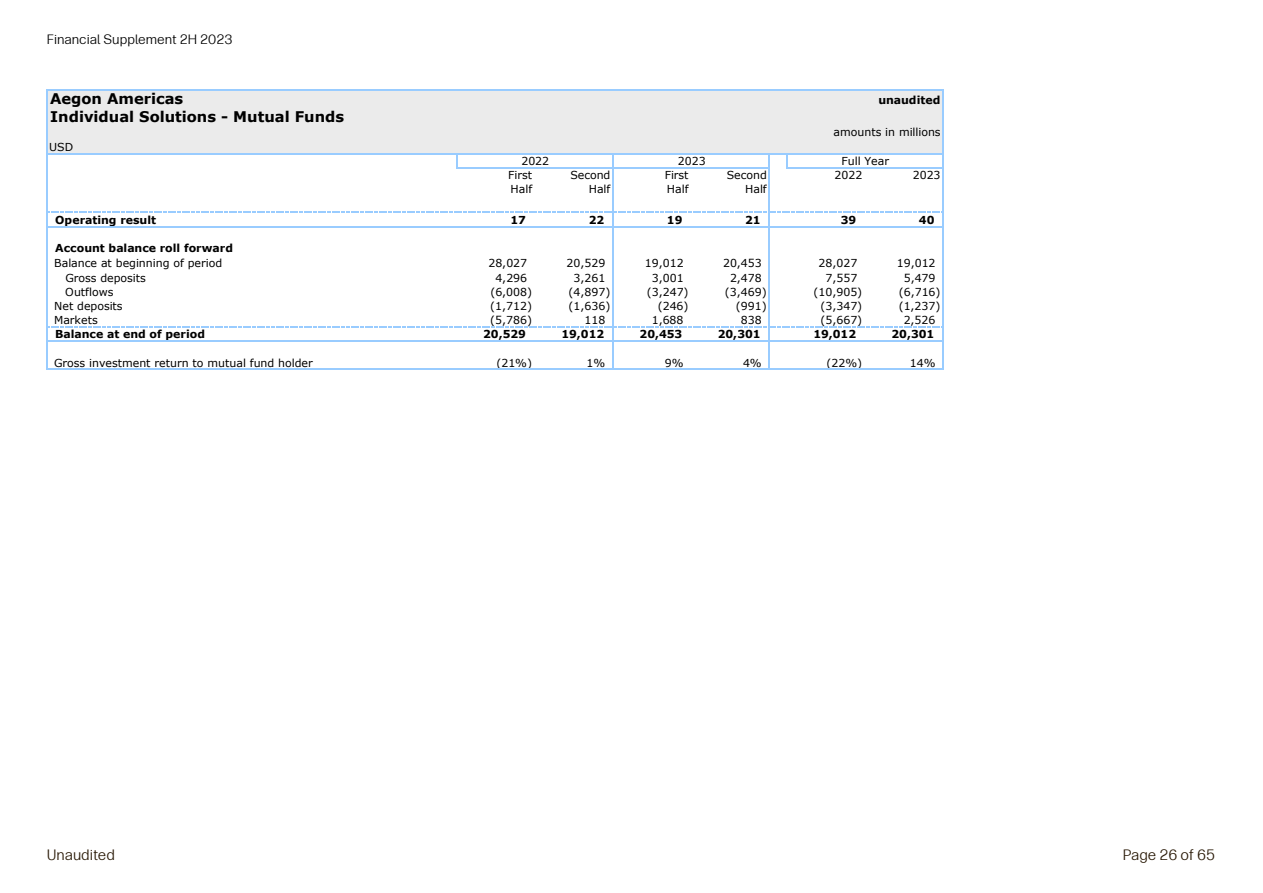
<style>
.page{position:relative;width:1263px;height:893px;background:#fff}
.page>*{position:absolute;margin:0;border:0;box-sizing:border-box;transform-origin:0 0}
.t1{font:15px "Forever Forma Body Text";color:#281805}
.t2{font:700 14.7px "Verdana";color:#000}
.t3{font:13.5px "Forever Forma Body Text";color:#000}
.t4{font:10.95px/15.3px "Verdana";letter-spacing:-.005em;color:#000}
.t5{font:700 10.95px "Verdana";letter-spacing:-.005em;color:#000}
.s1{font-weight:700}
</style>
<div class="page">
<div style="left:47px;top:90px;width:896px;height:64px;background:#ebebeb"></div>
<hr style="left:47px;top:90px;width:818px;height:1px;background:#9cf">
<hr style="left:942px;top:91px;width:2px;height:49px;background:#9cf">
<hr style="left:457px;top:168px;width:313px;height:1px;background:#9cf">
<hr style="left:46px;top:90px;width:1px;height:280px;background:#9cf">
<hr style="left:942px;top:140px;width:2px;height:230px;background:#9cf">
<svg style="left:456px;top:155px;width:1px;height:14px"></svg>
<hr style="left:612px;top:155px;width:1px;height:215px;background:#9cf">
<hr style="left:769px;top:155px;width:1px;height:215px;background:#9cf">
<svg style="left:786px;top:155px;width:1px;height:14px"></svg>
<hr style="left:865px;top:90px;width:79px;height:1px;background:#9cf">
<hr style="left:47px;top:154px;width:897px;height:1px;background:#9cf">
<hr style="left:787px;top:168px;width:157px;height:1px;background:#9cf">
<svg style="left:47px;top:211px;width:895px;height:2px;background:#a7d3ff"></svg>
<hr style="left:47px;top:227px;width:897px;height:1px;background:#9cf">
<svg style="left:47px;top:326px;width:895px;height:1px"></svg>
<hr style="left:47px;top:340px;width:897px;height:1px;background:#9cf">
<hr style="left:47px;top:369px;width:897px;height:1px;background:#9cf">
<p class="t3" style="left:47px;top:30px;width:187px">Financial Supplement 2H 2023</p>
<p class="t2" style="left:50px;top:89px;width:135px">Aegon Americas</p>
<p class="t5" style="left:878px;top:93px;width:63px">unaudited</p>
<p class="t2" style="left:50px;top:106px;width:296px">Individual Solutions - Mutual Funds</p>
<p class="t4" style="left:834px;top:125px;width:109px">amounts in millions</p>
<p class="t4" style="left:49px;top:139px;width:25px">USD</p>
<p class="t4" style="left:508px;top:167px;width:25px">First</p>
<p class="t4" style="left:570px;top:167px;width:42px">Second</p>
<p class="t4" style="left:665px;top:167px;width:25px">First</p>
<p class="t4" style="left:727px;top:167px;width:42px">Second</p>
<p class="t4" style="left:834px;top:167px;width:29px">2022</p>
<p class="t4" style="left:913px;top:167px;width:29px">2023</p>
<p class="t4" style="left:510px;top:182px;width:23px">Half</p>
<p class="t4" style="left:589px;top:182px;width:23px">Half</p>
<p class="t4" style="left:667px;top:182px;width:23px">Half</p>
<p class="t4" style="left:745px;top:182px;width:23px">Half</p>
<p class="t5" style="left:55px;top:212px;width:102px">Operating result</p>
<p class="t5" style="left:510px;top:212px;width:17px">17</p>
<p class="t5" style="left:589px;top:212px;width:17px">22</p>
<p class="t5" style="left:667px;top:212px;width:17px">19</p>
<p class="t5" style="left:745px;top:212px;width:17px">21</p>
<p class="t5" style="left:841px;top:212px;width:17px">39</p>
<p class="t5" style="left:919px;top:212px;width:17px">40</p>
<p class="t4" style="left:54px;top:240px;width:180px"><span class="s1">Account balance roll forward<br></span>Balance at beginning of period</p>
<p class="t4" style="left:521px;top:153px;width:29px">2022</p>
<p class="t4" style="left:678px;top:153px;width:29px">2023</p>
<p class="t4" style="left:841px;top:153px;width:49px">Full Year</p>
<p class="t4" style="left:488px;top:256px;width:40px">28,027</p>
<p class="t4" style="left:567px;top:256px;width:40px">20,529</p>
<p class="t4" style="left:645px;top:256px;width:40px">19,012</p>
<p class="t4" style="left:723px;top:256px;width:40px">20,453</p>
<p class="t4" style="left:819px;top:256px;width:40px">28,027</p>
<p class="t4" style="left:897px;top:256px;width:40px">19,012</p>
<p class="t4" style="left:65px;top:270px;width:82px">Gross deposits</p>
<p class="t4" style="left:495px;top:270px;width:33px">4,296</p>
<p class="t4" style="left:574px;top:270px;width:33px">3,261</p>
<p class="t4" style="left:652px;top:270px;width:33px">3,001</p>
<p class="t4" style="left:730px;top:270px;width:33px">2,478</p>
<p class="t4" style="left:825px;top:270px;width:33px">7,557</p>
<p class="t4" style="left:904px;top:270px;width:33px">5,479</p>
<p class="t4" style="left:65px;top:284px;width:50px">Outflows</p>
<p class="t4" style="left:490px;top:284px;width:43px">(6,008)</p>
<p class="t4" style="left:569px;top:284px;width:43px">(4,897)</p>
<p class="t4" style="left:647px;top:284px;width:43px">(3,247)</p>
<p class="t4" style="left:725px;top:284px;width:43px">(3,469)</p>
<p class="t4" style="left:813px;top:284px;width:50px">(10,905)</p>
<p class="t4" style="left:899px;top:284px;width:43px">(6,716)</p>
<p class="t4" style="left:54px;top:298px;width:70px">Net deposits</p>
<p class="t4" style="left:490px;top:298px;width:43px">(1,712)</p>
<p class="t4" style="left:568px;top:298px;width:43px">(1,636)</p>
<p class="t4" style="left:658px;top:298px;width:32px">(246)</p>
<p class="t4" style="left:736px;top:298px;width:32px">(991)</p>
<p class="t4" style="left:820px;top:298px;width:43px">(3,347)</p>
<p class="t4" style="left:899px;top:298px;width:43px">(1,237)</p>
<p class="t4" style="left:54px;top:312px;width:45px">Markets</p>
<p class="t4" style="left:490px;top:312px;width:43px">(5,786)</p>
<p class="t4" style="left:584px;top:312px;width:22px">118</p>
<p class="t4" style="left:652px;top:312px;width:33px">1,688</p>
<p class="t4" style="left:741px;top:312px;width:22px">838</p>
<p class="t4" style="left:820px;top:312px;width:43px">(5,667)</p>
<p class="t4" style="left:904px;top:312px;width:33px">2,526</p>
<p class="t5" style="left:55px;top:327px;width:151px">Balance at end of period</p>
<p class="t5" style="left:483px;top:327px;width:44px">20,529</p>
<p class="t5" style="left:561px;top:327px;width:44px">19,012</p>
<p class="t5" style="left:640px;top:327px;width:44px">20,453</p>
<p class="t5" style="left:718px;top:327px;width:44px">20,301</p>
<p class="t5" style="left:813px;top:327px;width:44px">19,012</p>
<p class="t5" style="left:891px;top:327px;width:44px">20,301</p>
<p class="t4" style="left:54px;top:355px;width:260px">Gross investment return to mutual fund holder</p>
<p class="t4" style="left:496px;top:355px;width:37px">(21%)</p>
<p class="t4" style="left:587px;top:355px;width:20px">1%</p>
<p class="t4" style="left:665px;top:355px;width:20px">9%</p>
<p class="t4" style="left:743px;top:355px;width:20px">4%</p>
<p class="t4" style="left:826px;top:355px;width:37px">(22%)</p>
<p class="t4" style="left:910px;top:355px;width:27px">14%</p>
<h1 class="t1" style="left:47px;top:844px;width:70px">Unaudited</h1>
<h1 class="t1" style="left:1123px;top:844px;width:94px">Page 26 of 65</h1>
</div>
